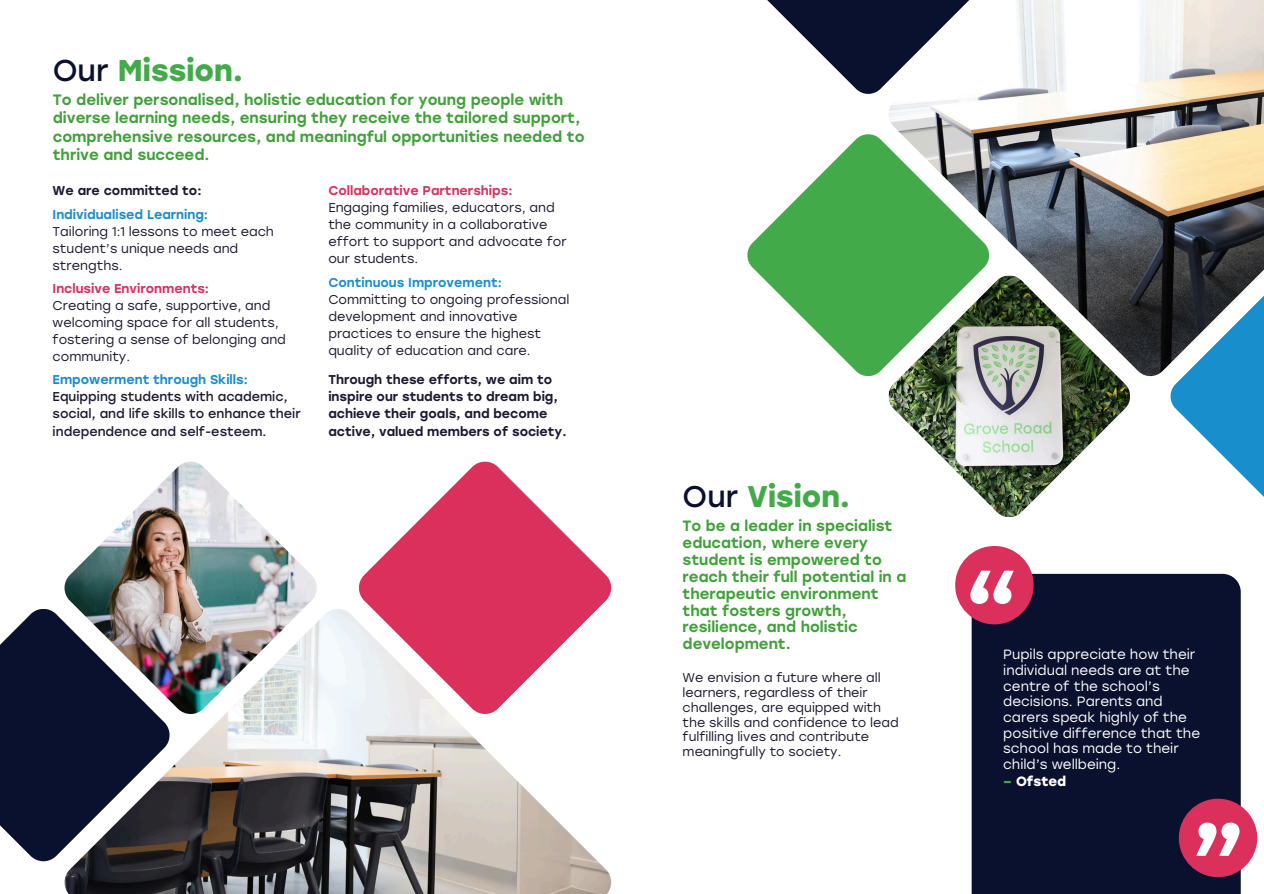
<style>
.page{position:relative;width:1264px;height:894px;background:#fff}
.page>*{position:absolute;margin:0;border:0;box-sizing:border-box;transform-origin:0 0}
.t1{font:500 100.95px "Stolzl";color:#fff}
.t2{font:700 30px "Stolzl";color:#43aa49}
.t3{font:700 29.85px "Stolzl";color:#43aa49}
.t4{font:500 15px/18px "Stolzl";color:#40a139}
.t5{font:500 14.85px/17px "Stolzl";color:#40a139}
.t6{font:13.35px/15.6px "Stolzl";color:#fff}
.t7{font:700 13.35px "Stolzl";color:#fff}
.t8{font:12.75px/17px "Stolzl";color:#1a1930}
.t9{font:500 12.75px/17px "Stolzl";color:#1a1930}
.t10{font:12.75px/17px "Stolzl";color:#1a1930}
.t11{font:500 12.75px "Stolzl";color:#db305c}
.t12{font:500 12.75px "Stolzl";color:#198ecd}
.t13{font:500 12.75px "Stolzl";color:#1a8fcf}
.t14{font:12.6px/14.9px "Stolzl";color:#1a1930}
.s1{font-weight:400;color:#0a112f}
.s2{color:#43aa49}
</style>
<div class="page">
<img style="left:64px;top:609px;width:547px;height:284px">
<img style="left:64px;top:461px;width:253px;height:252px">
<svg style="left:0;top:608px;width:170px;height:253px"></svg>
<svg style="left:359px;top:461px;width:252px;height:252px;fill:#db305c"></svg>
<img style="left:888px;top:376px;width:242px;height:141px">
<img style="left:889px;top:0;width:374px;height:376px">
<svg style="left:767px;top:0;width:216px;height:94px"></svg>
<svg style="left:747px;top:134px;width:242px;height:242px;fill:#43aa49"></svg>
<div style="left:971px;top:573px;width:269px;height:320px;background:#0a112f"></div>
<div style="left:1178px;top:798px;width:79px;height:78px;background:#db305c;border-radius:50%"></div>
<div style="left:955px;top:546px;width:78px;height:78px;background:#db305c;border-radius:50%"></div>
<svg style="left:1170px;top:280px;width:93px;height:216px"></svg>
<h2 class="t2" style="left:53px;top:52px;width:192px"><span class="s1">Our</span> Mission.</h2>
<p class="t4" style="left:53px;top:91px;width:533px">To deliver personalised, holistic education for young people with diverse learning needs, ensuring they receive the tailored support, comprehensive resources, and meaningful opportunities needed to thrive and succeed.</p>
<p class="t11" style="left:328px;top:183px;width:186px">Collaborative Partnerships:</p>
<p class="t8" style="left:328px;top:199px;width:240px">Engaging families, educators, and the community in a collaborative effort to support and advocate for our students.</p>
<p class="t13" style="left:328px;top:274px;width:175px">Continuous Improvement:</p>
<p class="t8" style="left:328px;top:290px;width:242px">Committing to ongoing professional development and innovative practices to ensure the highest quality of education and care.</p>
<p class="t9" style="left:328px;top:371px;width:240px">Through these efforts, we aim to inspire our students to dream big, achieve their goals, and become active, valued members of society.</p>
<p class="t9" style="left:53px;top:182px;width:150px">We are committed to:</p>
<p class="t12" style="left:53px;top:206px;width:157px">Individualised Learning:</p>
<p class="t8" style="left:53px;top:222px;width:223px">Tailoring 1:1 lessons to meet each student’s unique needs and strengths.</p>
<p class="t11" style="left:53px;top:281px;width:158px">Inclusive Environments:</p>
<p class="t8" style="left:53px;top:297px;width:235px">Creating a safe, supportive, and welcoming space for all students, fostering a sense of belonging and community.</p>
<p class="t12" style="left:53px;top:372px;width:197px">Empowerment through Skills:</p>
<p class="t10" style="left:53px;top:388px;width:249px">Equipping students with academic, social, and life skills to enhance their independence and self-esteem.</p>
<h3 class="t3" style="left:682px;top:478px;width:169px"><span class="s1">Our</span> Vision.</h3>
<p class="t5" style="left:682px;top:517px;width:225px">To be a leader in specialist education, where every student is empowered to reach their full potential in a therapeutic environment that fosters growth, resilience, and holistic development.</p>
<p class="t14" style="left:682px;top:670px;width:217px">We envision a future where all learners, regardless of their challenges, are equipped with the skills and confidence to lead fulfilling lives and contribute meaningfully to society.</p>
<h1 class="t1" style="left:962px;top:545px;width:60px">“</h1>
<p class="t6" style="left:1003px;top:646px;width:198px">Pupils appreciate how their individual needs are at the centre of the school’s decisions. Parents and carers speak highly of the positive difference that the school has made to their child’s wellbeing.</p>
<p class="t7" style="left:1003px;top:773px;width:65px"><span class="s2">–</span> Ofsted</p>
<h1 class="t1" style="left:1188px;top:798px;width:60px">”</h1>
</div>
